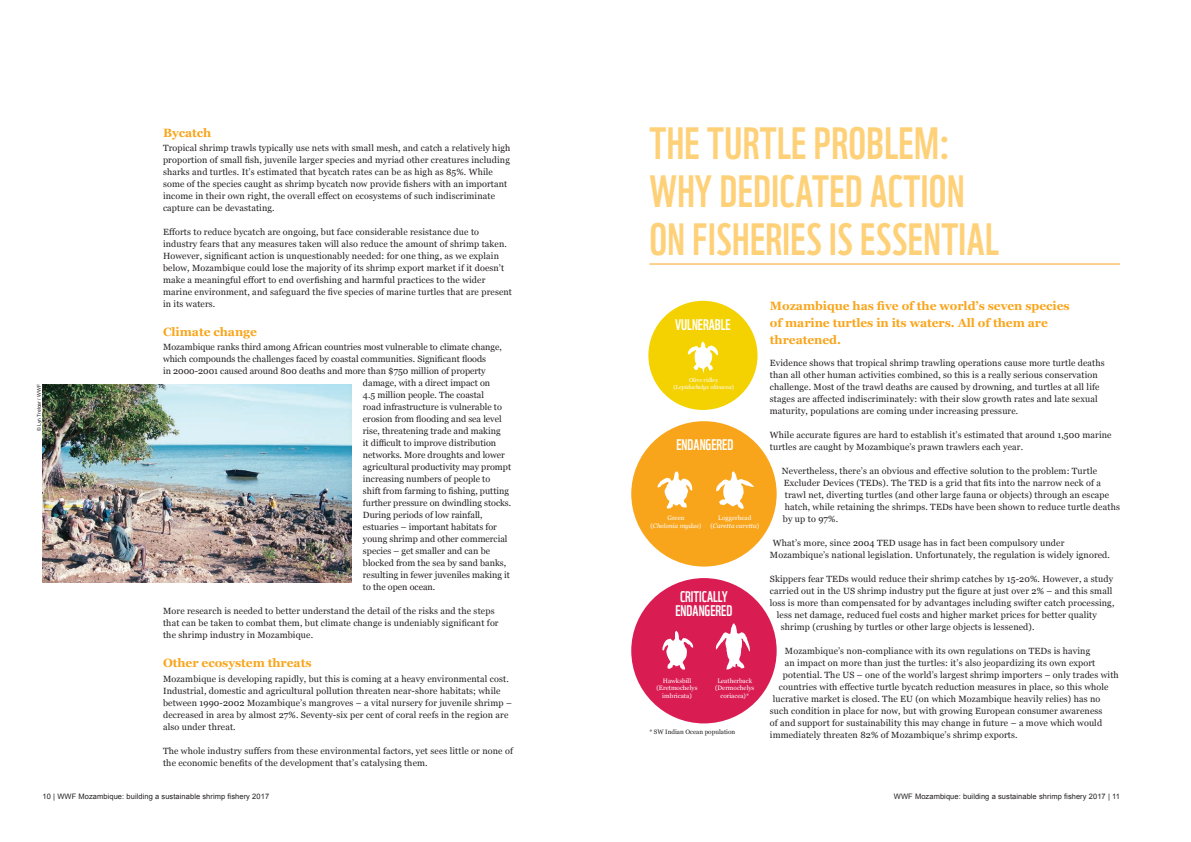
<style>
.page{position:relative;width:1191px;height:842px;background:#fff}
.page>*{position:absolute;margin:0;border:0;box-sizing:border-box;transform-origin:0 0}
.t1{font:44px/48px "WWF";letter-spacing:.01em;color:#fed179}
.t2{font:15px/14.3px "WWF";color:#fff;text-align:center}
.t3{font:700 12px/17px "Georgia";letter-spacing:-.005em;color:#f9a51b}
.t4{font:9px/12px "Georgia";letter-spacing:.015em;color:#231f20}
.t5{font:7.5px "Arial";letter-spacing:.01em;color:#231f20}
.t6{font:6.4px/7.6px "Georgia";color:#fff;text-align:center}
.t7{font:italic 6.4px/7.6px "Georgia";color:#fff;text-align:center}
.t8{font:6.4px "Georgia";color:#231f20}
.t9{font:italic 5.7px/6.9px "Georgia";color:#fff;text-align:center}
.t10{font:5px "Arial";color:#231f20}
.s1{font-style:normal}
</style>
<div class="page">
<hr style="left:649px;top:264px;width:471px;height:1px;background:#f9a51b">
<img style="left:43px;top:384px;width:308px;height:199px">
<div style="left:648px;top:301px;width:109px;height:109px;background:#f4d202;border-radius:50%"></div>
<div style="left:631px;top:421px;width:145px;height:145px;background:#f9a51b;border-radius:50%"></div>
<div style="left:631px;top:578px;width:145px;height:145px;background:#d91c52;border-radius:50%"></div>
<svg style="left:687px;top:341px;width:31px;height:32px"></svg>
<svg style="left:657px;top:471px;width:35px;height:38px"></svg>
<svg style="left:716px;top:471px;width:38px;height:38px"></svg>
<svg style="left:662px;top:631px;width:31px;height:38px"></svg>
<svg style="left:715px;top:623px;width:35px;height:46px"></svg>
<p class="t10" style="left:36px;top:431px;width:48px;rotate:-90deg">© Lyn Treloar / WWF</p>
<h3 class="t3" style="left:163px;top:123px;width:50px">Bycatch</h3>
<p class="t4" style="left:163px;top:141px;width:349px">Tropical shrimp trawls typically use nets with small mesh, and catch a relatively high proportion of small fish, juvenile larger species and myriad other creatures including sharks and turtles. It’s estimated that bycatch rates can be as high as 85%. While some of the species caught as shrimp bycatch now provide fishers with an important income in their own right, the overall effect on ecosystems of such indiscriminate capture can be devastating.</p>
<p class="t4" style="left:163px;top:225px;width:350px">Efforts to reduce bycatch are ongoing, but face considerable resistance due to industry fears that any measures taken will also reduce the amount of shrimp taken.<br>However, significant action is unquestionably needed: for one thing, as we explain below, Mozambique could lose the majority of its shrimp export market if it doesn’t make a meaningful effort to end overfishing and harmful practices to the wider marine environment, and safeguard the five species of marine turtles that are present in its waters.</p>
<h3 class="t3" style="left:163px;top:323px;width:95px">Climate change</h3>
<p class="t4" style="left:163px;top:341px;width:340px">Mozambique ranks third among African countries most vulnerable to climate change,</p>
<p class="t4" style="left:163px;top:353px;width:324px">which compounds the challenges faced by coastal communities. Significant floods</p>
<p class="t4" style="left:163px;top:365px;width:324px">in 2000-2001 caused around 800 deaths and more than $750 million of property</p>
<p class="t4" style="left:363px;top:377px;width:129px">damage, with a direct impact on</p>
<p class="t4" style="left:363px;top:389px;width:123px">4.5 million people. The coastal</p>
<p class="t4" style="left:363px;top:401px;width:140px">road infrastructure is vulnerable to</p>
<p class="t4" style="left:363px;top:413px;width:140px">erosion from flooding and sea level</p>
<p class="t4" style="left:363px;top:425px;width:139px">rise, threatening trade and making</p>
<p class="t4" style="left:363px;top:437px;width:135px">it difficult to improve distribution</p>
<p class="t4" style="left:363px;top:449px;width:143px">networks. More droughts and lower</p>
<p class="t4" style="left:363px;top:461px;width:150px">agricultural productivity may prompt</p>
<p class="t4" style="left:363px;top:473px;width:129px">increasing numbers of people to</p>
<p class="t4" style="left:363px;top:485px;width:148px">shift from farming to fishing, putting</p>
<p class="t4" style="left:363px;top:497px;width:150px">further pressure on dwindling stocks.</p>
<p class="t4" style="left:363px;top:509px;width:121px">During periods of low rainfall,</p>
<p class="t4" style="left:363px;top:521px;width:135px">estuaries – important habitats for</p>
<p class="t4" style="left:363px;top:533px;width:146px">young shrimp and other commercial</p>
<p class="t4" style="left:363px;top:545px;width:129px">species – get smaller and can be</p>
<p class="t4" style="left:363px;top:557px;width:145px">blocked from the sea by sand banks,</p>
<p class="t4" style="left:363px;top:569px;width:149px">resulting in fewer juveniles making it</p>
<p class="t4" style="left:363px;top:581px;width:74px">to the open ocean.</p>
<p class="t4" style="left:163px;top:605px;width:337px">More research is needed to better understand the detail of the risks and the steps that can be taken to combat them, but climate change is undeniably significant for the shrimp industry in Mozambique.</p>
<h3 class="t3" style="left:163px;top:654px;width:150px">Other ecosystem threats</h3>
<p class="t4" style="left:163px;top:672px;width:350px">Mozambique is developing rapidly, but this is coming at a heavy environmental cost.<br>Industrial, domestic and agricultural pollution threaten near-shore habitats; while between 1990-2002 Mozambique’s mangroves – a vital nursery for juvenile shrimp – decreased in area by almost 27%. Seventy-six per cent of coral reefs in the region are also under threat.</p>
<p class="t4" style="left:163px;top:744px;width:351px">The whole industry suffers from these environmental factors, yet sees little or none of the economic benefits of the development that’s catalysing them.</p>
<h1 class="t1" style="left:649px;top:115px;width:351px">THE TURTLE PROBLEM:<br>WHY DEDICATED ACTION<br>ON FISHERIES IS ESSENTIAL</h1>
<h2 class="t2" style="left:675px;top:316px;width:57px">VULNERABLE</h2>
<p class="t9" style="left:673px;top:377px;width:62px"><span class="s1">Olive ridley (</span>Lepidochelys olivacea<span class="s1">)</span></p>
<h2 class="t2" style="left:676px;top:436px;width:58px">ENDANGERED</h2>
<p class="t7" style="left:650px;top:514px;width:52px"><span class="s1">Green<br>(</span>Chelonia mydas<span class="s1">)</span></p>
<p class="t7" style="left:710px;top:514px;width:50px"><span class="s1">Loggerhead (</span>Caretta caretta<span class="s1">)</span></p>
<h2 class="t2" style="left:675px;top:588px;width:58px">CRITICALLY<br>ENDANGERED</h2>
<p class="t6" style="left:656px;top:676px;width:42px">Hawksbill (Eretmochelys imbricata)</p>
<p class="t6" style="left:715px;top:676px;width:41px">Leatherback (Dermochelys coriacea)*</p>
<p class="t8" style="left:649px;top:727px;width:87px">* SW Indian Ocean population</p>
<h3 class="t3" style="left:770px;top:296px;width:301px">Mozambique has five of the world’s seven species of marine turtles in its waters. All of them are threatened.</h3>
<p class="t4" style="left:770px;top:356px;width:336px">Evidence shows that tropical shrimp trawling operations cause more turtle deaths than all other human activities combined, so this is a really serious conservation challenge. Most of the trawl deaths are caused by drowning, and turtles at all life stages are affected indiscriminately: with their slow growth rates and late sexual maturity, populations are coming under increasing pressure.</p>
<p class="t4" style="left:770px;top:428px;width:343px">While accurate figures are hard to establish it’s estimated that around 1,500 marine turtles are caught by Mozambique’s prawn trawlers each year.</p>
<p class="t4" style="left:782px;top:464px;width:339px">Nevertheless, there’s an obvious and effective solution to the problem: Turtle Excluder Devices (TEDs). The TED is a grid that fits into the narrow neck of a trawl net, diverting turtles (and other large fauna or objects) through an escape hatch, while retaining the shrimps. TEDs have been shown to reduce turtle deaths by up to 97%.</p>
<p class="t4" style="left:770px;top:536px;width:342px;text-indent:3px">What’s more, since 2004 TED usage has in fact been compulsory under<br>Mozambique’s national legislation. Unfortunately, the regulation is widely ignored.</p>
<p class="t4" style="left:770px;top:572px;width:345px">Skippers fear TEDs would reduce their shrimp catches by 15-20%. However, a study</p>
<p class="t4" style="left:770px;top:584px;width:344px">carried out in the US shrimp industry put the figure at just over 2% – and this small</p>
<p class="t4" style="left:770px;top:596px;width:346px">loss is more than compensated for by advantages including swifter catch processing,</p>
<p class="t4" style="left:777px;top:608px;width:321px">less net damage, reduced fuel costs and higher market prices for better quality</p>
<p class="t4" style="left:781px;top:620px;width:255px">shrimp (crushing by turtles or other large objects is lessened).</p>
<p class="t4" style="left:785px;top:644px;width:307px">Mozambique’s non-compliance with its own regulations on TEDs is having</p>
<p class="t4" style="left:785px;top:656px;width:312px">an impact on more than just the turtles: it’s also jeopardizing its own export</p>
<p class="t4" style="left:783px;top:668px;width:337px">potential. The US – one of the world’s largest shrimp importers – only trades with</p>
<p class="t4" style="left:779px;top:680px;width:331px">countries with effective turtle bycatch reduction measures in place, so this whole</p>
<p class="t4" style="left:773px;top:692px;width:329px">lucrative market is closed. The EU (on which Mozambique heavily relies) has no</p>
<p class="t4" style="left:770px;top:704px;width:334px">such condition in place for now, but with growing European consumer awareness</p>
<p class="t4" style="left:770px;top:716px;width:334px">of and support for sustainability this may change in future – a move which would</p>
<p class="t4" style="left:770px;top:728px;width:249px">immediately threaten 82% of Mozambique’s shrimp exports.</p>
<p class="t5" style="left:43px;top:792px;width:228px">10 | WWF Mozambique: building a sustainable shrimp fishery 2017</p>
<p class="t5" style="left:894px;top:792px;width:228px">WWF Mozambique: building a sustainable shrimp fishery 2017 | 11</p>
</div>
